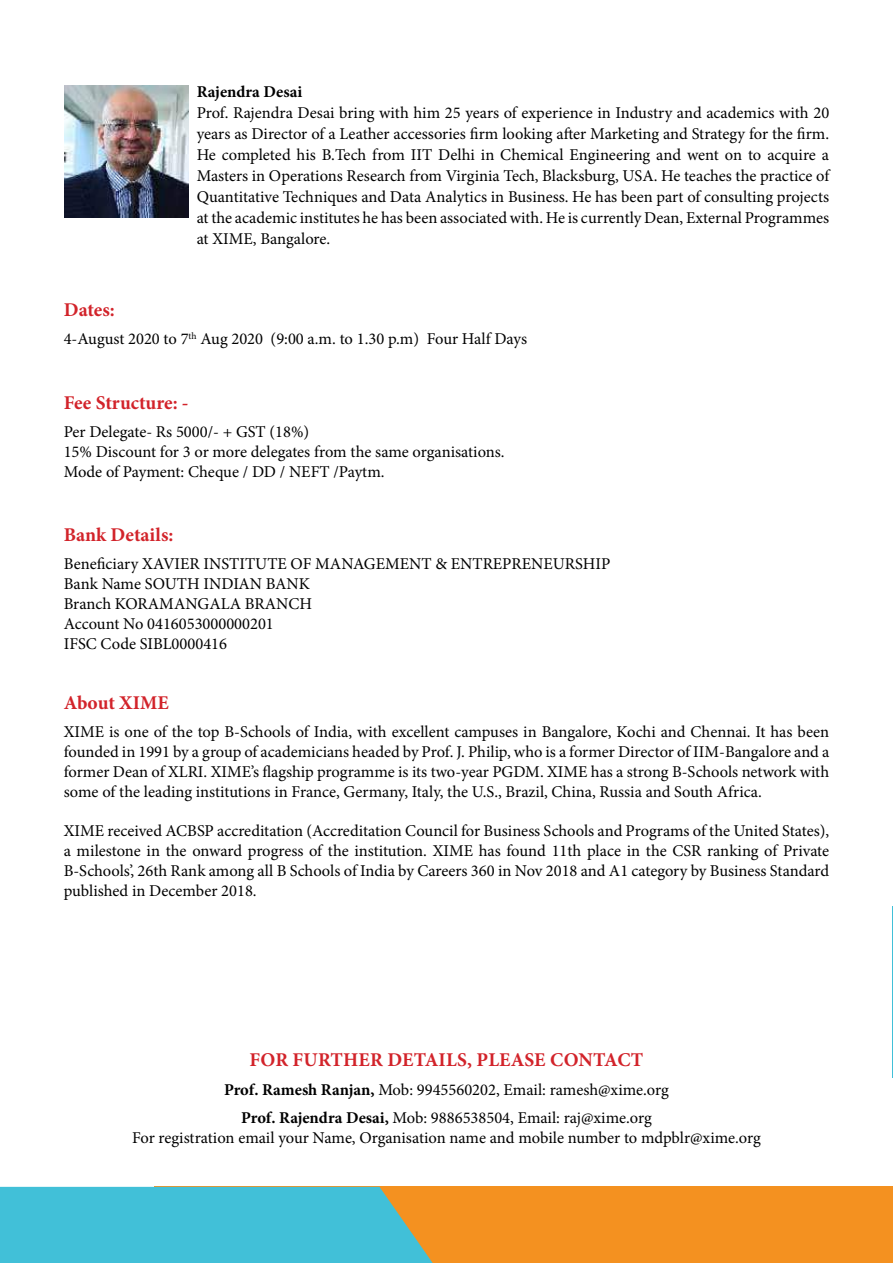
<style>
.page{position:relative;width:893px;height:1263px;background:#fff}
.page>*{position:absolute;margin:0;border:0;box-sizing:border-box;transform-origin:0 0}
.t1{font:700 19.5px "Minion Pro";color:#d2232a}
.t2{font:16.5px/19.8px "Minion Pro";color:#000;text-align:justify}
.t3{font:700 16.5px "Minion Pro";color:#000}
.s1{font-weight:700}
</style>
<div class="page">
<hr style="left:892px;top:0;width:1px;height:1263px;background:#fff200">
<hr style="left:892px;top:906px;width:1px;height:171px;background:#41c0d8">
<div style="left:154px;top:1187px;width:739px;height:76px;background:#f49120"></div>
<div style="left:0;top:1187px;width:433px;height:76px;background:#41c0d8"></div>
<img style="left:65px;top:85px;width:123px;height:132px">
<p class="t3" style="left:197px;top:80px;width:107px">Rajendra Desai</p>
<p class="t2" style="left:197px;top:102px;width:634px;line-height:21px">Prof. Rajendra Desai bring with him 25 years of experience in Industry and academics with 20 years as Director of a Leather accessories firm looking after Marketing and Strategy for the firm.<br>He completed his B.Tech from IIT Delhi in Chemical Engineering and went on to acquire a Masters in Operations Research from Virginia Tech, Blacksburg, USA. He teaches the practice of Quantitative Techniques and Data Analytics in Business. He has been part of consulting projects at the academic institutes he has been associated with. He is currently Dean, External Programmes at XIME, Bangalore.</p>
<p class="t1" style="left:64px;top:296px;width:53px">Dates:</p>
<p class="t2" style="left:64px;top:329px;width:465px">4-August 2020 to 7<sup>th</sup> Aug 2020 (9:00 a.m. to 1.30 p.m) Four Half Days</p>
<p class="t1" style="left:64px;top:389px;width:126px">Fee Structure: -</p>
<p class="t2" style="left:64px;top:422px;width:442px;text-align:left">Per Delegate- Rs 5000/- + GST (18%)<br>15% Discount for 3 or more delegates from the same organisations.<br>Mode of Payment: Cheque / DD / NEFT /Paytm.</p>
<p class="t1" style="left:64px;top:521px;width:111px">Bank Details:</p>
<p class="t2" style="left:64px;top:554px;width:548px;text-align:left">Beneficiary XAVIER INSTITUTE OF MANAGEMENT &amp; ENTREPRENEURSHIP Bank Name SOUTH INDIAN BANK<br>Branch KORAMANGALA BRANCH<br>Account No 0416053000000201<br>IFSC Code SIBL0000416</p>
<p class="t1" style="left:64px;top:689px;width:107px">About XIME</p>
<p class="t2" style="left:64px;top:722px;width:767px">XIME is one of the top B-Schools of India, with excellent campuses in Bangalore, Kochi and Chennai. It has been founded in 1991 by a group of academicians headed by Prof. J. Philip, who is a former Director of IIM-Bangalore and a former Dean of XLRI. XIME’s flagship programme is its two-year PGDM. XIME has a strong B-Schools network with some of the leading institutions in France, Germany, Italy, the U.S., Brazil, China, Russia and South Africa.</p>
<p class="t2" style="left:64px;top:821px;width:767px">XIME received ACBSP accreditation (Accreditation Council for Business Schools and Programs of the United States), a milestone in the onward progress of the institution. XIME has found 11th place in the CSR ranking of Private B-Schools’, 26th Rank among all B Schools of India by Careers 360 in Nov 2018 and A1 category by Business Standard published in December 2018.</p>
<p class="t1" style="left:249px;top:1046px;width:57px">For further</p>
<p class="t1" style="left:387px;top:1046px;width:13px">details</p>
<p class="t1" style="left:467px;top:1046px;width:22px">, please</p>
<p class="t1" style="left:550px;top:1046px;width:15px">contact</p>
<p class="t2" style="left:224px;top:1075px;width:446px;line-height:28.3px;text-align:center"><span class="s1">Prof. Ramesh Ranjan,</span> Mob: 9945560202, Email: ramesh@xime.org<br><span class="s1">Prof. Rajendra Desai,</span> Mob: 9886538504, Email: raj@xime.org</p>
<p class="t2" style="left:132px;top:1128px;width:630px">For registration email your Name, Organisation name and mobile number to mdpblr@xime.org</p>
</div>
